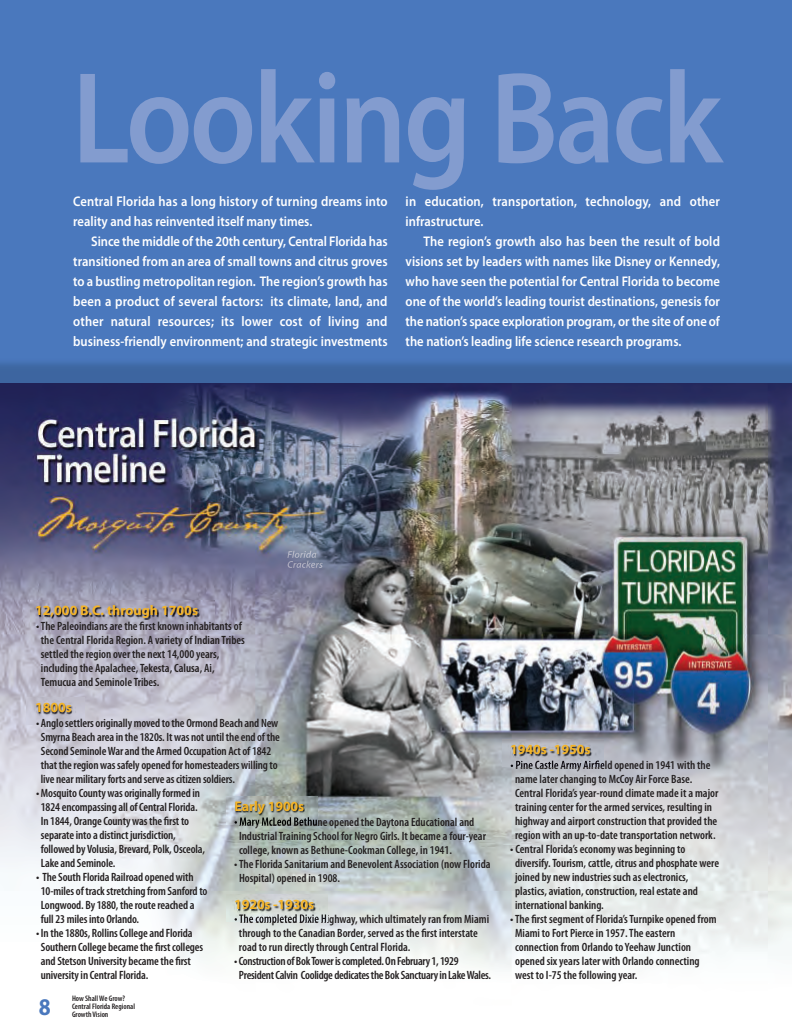
<style>
.page{position:relative;width:792px;height:1035px;background:#fff}
.page>*{position:absolute;margin:0;border:0;box-sizing:border-box;transform-origin:0 0}
.t1{font:600 131.2px "Myriad Pro";letter-spacing:-.025em;color:#839ccf;scale:.9 1}
.t2{font:700 24px "Myriad Pro";color:#4a78bd;scale:.9 1}
.t3{font:600 14px/20px "Myriad Pro";color:#fff;scale:.9 1}
.t4{font:700 14px "Myriad Pro";letter-spacing:-.01em;color:#f4b428}
.t5{font:600 condensed 12px/14px "Myriad Pro";color:#231f20}
.t6{font:600 condensed 12px "Myriad Pro";letter-spacing:-.025em;color:#231f20}
.t7{font:600 condensed 8px/8px "Myriad Pro";color:#231f20}
</style>
<div class="page">
<div style="left:0;top:0;width:792px;height:382px;background:#4a78bd"></div>
<img style="left:0;top:379px;width:792px;height:600px">
<img style="left:288px;top:561px;width:35px;height:7px">
<img style="left:287px;top:551px;width:29px;height:7px">
<img style="left:30px;top:600px;width:184px;height:25px">
<img style="left:27px;top:698px;width:58px;height:27px">
<img style="left:227px;top:796px;width:91px;height:28px">
<img style="left:235px;top:817px;width:68px;height:7px">
<img style="left:226px;top:894px;width:101px;height:27px">
<img style="left:235px;top:914px;width:69px;height:7px">
<img style="left:502px;top:739px;width:101px;height:27px">
<img style="left:511px;top:761px;width:65px;height:5px">
<h1 class="t1" style="left:72px;top:69px;width:724px">Looking Back</h1>
<p class="t3" style="left:73px;top:192px;width:351px">Central Florida has a long history of turning dreams into reality and has reinvented itself many times.</p>
<p class="t3" style="left:73px;top:232px;width:351px;text-align:justify;text-indent:18px">Since the middle of the 20th century, Central Florida has transitioned from an area of small towns and citrus groves to a bustling metropolitan region. The region’s growth has been a product of several factors: its climate, land, and other natural resources; its lower cost of living and business-friendly environment; and strategic investments</p>
<p class="t3" style="left:406px;top:192px;width:351px">in education, transportation, technology, and other infrastructure.</p>
<p class="t3" style="left:406px;top:232px;width:351px;text-align:justify;text-indent:18px">The region’s growth also has been the result of bold visions set by leaders with names like Disney or Kennedy, who have seen the potential for Central Florida to become one of the world’s leading tourist destinations, genesis for the nation’s space exploration program, or the site of one of the nation’s leading life science research programs.</p>
<p class="t4" style="left:35px;top:605px;width:165px">12,000 B.C. through 1700s</p>
<p class="t5" style="left:41px;top:620px;width:206px;text-indent:-5px">• The Paleoindians are the first known inhabitants of the Central Florida Region. A variety of Indian Tribes settled the region over the next 14,000 years, including the Apalachee, Tekesta, Calusa, Ai, Temucua and Seminole Tribes.</p>
<p class="t4" style="left:35px;top:702px;width:38px">1800s</p>
<p class="t5" style="left:41px;top:717px;width:241px;text-indent:-5px">• Anglo settlers originally moved to the Ormond Beach and New Smyrna Beach area in the 1820s. It was not until the end of the Second Seminole War and the Armed Occupation Act of 1842 that the region was safely opened for homesteaders willing to live near military forts and serve as citizen soldiers.</p>
<p class="t5" style="left:36px;top:787px;width:166px;text-align:center">• Mosquito County was originally formed in<br>1824 encompassing all of Central Florida.<br>In 1844, Orange County was the first to</p>
<p class="t4" style="left:234px;top:801px;width:71px">Early 1900s</p>
<p class="t5" style="left:234px;top:816px;width:242px">• Mary McLeod Bethune opened the Daytona Educational and</p>
<p class="t5" style="left:41px;top:829px;width:136px">separate into a distinct jurisdiction,</p>
<p class="t5" style="left:239px;top:830px;width:248px">Industrial Training School for Negro Girls. It became a four-year</p>
<p class="t5" style="left:41px;top:843px;width:166px">followed by Volusia, Brevard, Polk, Osceola,</p>
<p class="t5" style="left:239px;top:844px;width:214px">college, known as Bethune-Cookman College, in 1941.</p>
<p class="t5" style="left:41px;top:857px;width:76px">Lake and Seminole.</p>
<p class="t5" style="left:234px;top:858px;width:258px">• The Florida Sanitarium and Benevolent Association (now Florida</p>
<p class="t5" style="left:36px;top:871px;width:159px">• The South Florida Railroad opened with</p>
<p class="t5" style="left:239px;top:872px;width:103px">Hospital) opened in 1908.</p>
<p class="t5" style="left:41px;top:885px;width:168px">10-miles of track stretching from Sanford to<br>Longwood. By 1880, the route reached a full 23 miles into Orlando.</p>
<p class="t4" style="left:234px;top:899px;width:82px">1920s -1930s</p>
<p class="t5" style="left:234px;top:913px;width:257px">• The completed Dixie Highway, which ultimately ran from Miami</p>
<p class="t5" style="left:36px;top:927px;width:158px">• In the 1880s, Rollins College and Florida</p>
<p class="t5" style="left:239px;top:927px;width:241px">through to the Canadian Border, served as the first interstate</p>
<p class="t5" style="left:41px;top:941px;width:164px">Southern College became the first colleges</p>
<p class="t5" style="left:239px;top:941px;width:173px">road to run directly through Central Florida.</p>
<p class="t5" style="left:41px;top:955px;width:152px">and Stetson University became the first</p>
<p class="t6" style="left:234px;top:956px;width:226px">• Construction of Bok Tower is completed. On February 1, 1929</p>
<p class="t5" style="left:41px;top:969px;width:109px">university in Central Florida.</p>
<p class="t6" style="left:239px;top:970px;width:254px">President Calvin Coolidge dedicates the Bok Sanctuary in Lake Wales.</p>
<p class="t7" style="left:72px;top:995px;width:65px">How Shall We Grow?<br>Central Florida Regional<br>Growth Vision</p>
<h2 class="t2" style="left:39px;top:998px;width:15px">8</h2>
<p class="t4" style="left:510px;top:744px;width:82px">1940s -1950s</p>
<p class="t5" style="left:515px;top:773px;width:205px">name later changing to McCoy Air Force Base.<br>Central Florida’s year-round climate made it a major training center for the armed services, resulting in highway and airport construction that provided the region with an up-to-date transportation network.</p>
<p class="t5" style="left:515px;top:843px;width:206px;text-indent:-5px">• Central Florida’s economy was beginning to diversify. Tourism, cattle, citrus and phosphate were joined by new industries such as electronics, plastics, aviation, construction, real estate and international banking.</p>
<p class="t5" style="left:515px;top:913px;width:203px;text-indent:-5px">• The first segment of Florida’s Turnpike opened from Miami to Fort Pierce in 1957. The eastern connection from Orlando to Yeehaw Junction opened six years later with Orlando connecting west to I-75 the following year.</p>
<p class="t5" style="left:510px;top:759px;width:202px">• Pine Castle Army Airfield opened in 1941 with the</p>
</div>
